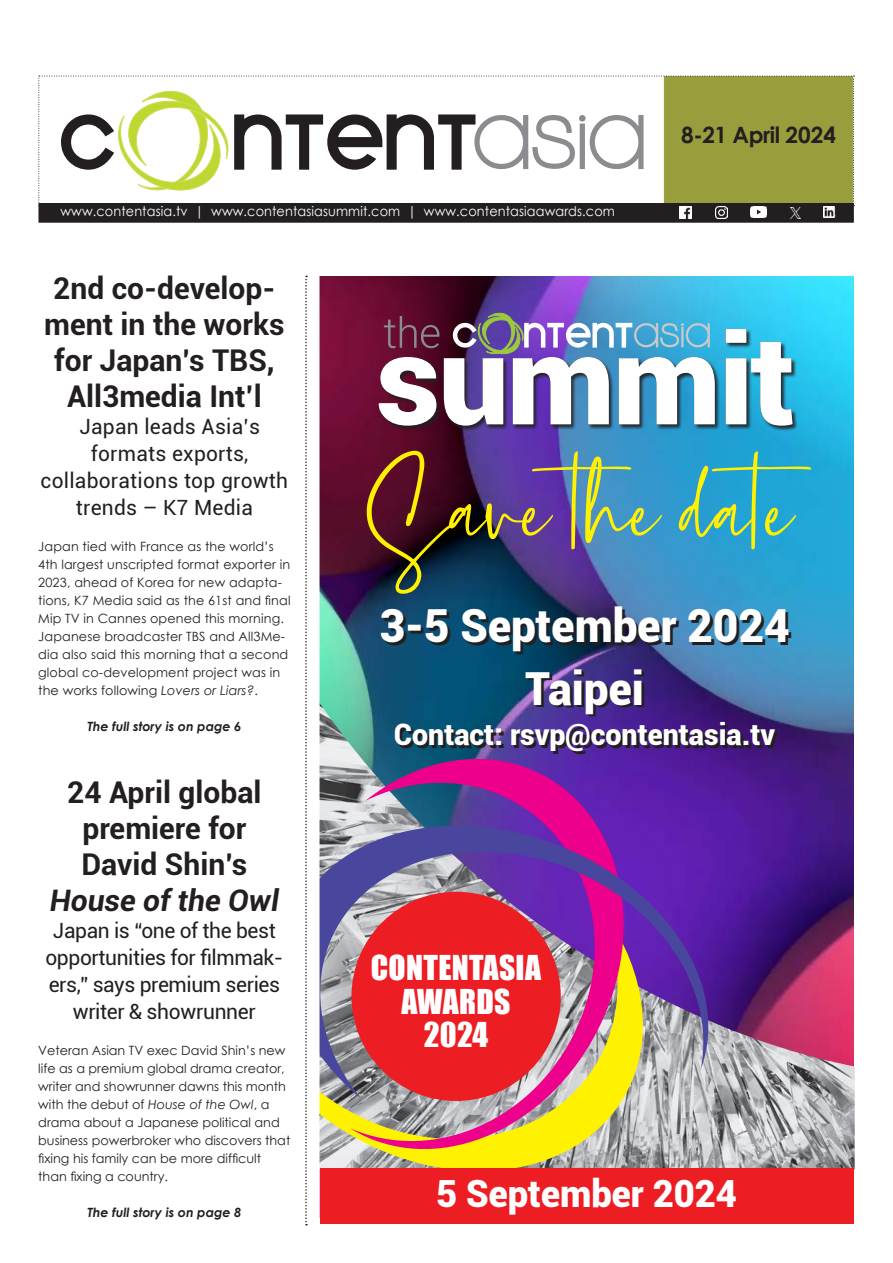
<style>
.page{position:relative;width:893px;height:1263px;background:#fff}
.page>*{position:absolute;margin:0;border:0;box-sizing:border-box;transform-origin:0 0}
.t1{font:158.25px "Crystal Dust";color:#fff101}
.t2{font:900 45.6px/62.2px "Roboto";color:#fff;text-align:center}
.t3{font:900 37.5px "Roboto";color:#fff}
.t4{font:31.5px/33.5px "Impact";letter-spacing:.01em;color:#fff;text-align:center}
.t5{font:700 30px/36px "Roboto";color:#231f20;text-align:center}
.t6{font:italic 700 30px "Roboto";color:#231f20}
.t7{font:900 29.55px "Roboto";color:#fff}
.t8{font:700 22.5px "Century Gothic";letter-spacing:-.02em;color:#231f20}
.t9{font:21px/27px "Roboto";letter-spacing:-.015em;color:#231f20;text-align:center}
.t10{font:21px/27px "Roboto";letter-spacing:.01em;color:#231f20;text-align:center}
.t11{font:13.5px "Century Gothic";letter-spacing:.01em;color:#fff;scale:.95 1}
.t12{font:12.75px/18px "Century Gothic";letter-spacing:.01em;color:#231f20}
.t13{font:italic 700 12.75px "Century Gothic";color:#231f20}
.s1{font-style:italic}
</style>
<div class="page">
<div style="left:39px;top:204px;width:814px;height:18px;background:#231f20"></div>
<div style="left:38px;top:203px;width:816px;height:20px;border:2px solid #231f20"></div>
<svg style="left:38px;top:76px;width:816px;height:142px"></svg>
<img style="left:320px;top:276px;width:533px;height:408px">
<img style="left:320px;top:684px;width:535px;height:485px">
<svg style="left:350px;top:747px;width:298px;height:422px;background:#a97c7c"></svg>
<svg style="left:320px;top:804px;width:403px;height:294px;background:#8d619f"></svg>
<div style="left:351px;top:892px;width:210px;height:209px;background:#ed1d24;border-radius:50%"></div>
<div style="left:320px;top:1169px;width:533px;height:55px;background:#ed1d24"></div>
<div style="left:378px;top:329px;width:420px;height:102px;background:#231f20;opacity:.9"></div>
<img style="left:378px;top:312px;width:415px;height:114px">
<svg style="left:305px;top:275px;width:15px;height:951px"></svg>
<svg style="left:305px;top:276px;width:2px;height:949px"></svg>
<p class="t11" style="left:60px;top:203px;width:585px">www.contentasia.tv | www.contentasiasummit.com | www.contentasiaawards.com</p>
<h3 class="t8" style="left:681px;top:121px;width:156px">8-21 April 2024</h3>
<h3 class="t5" style="left:44px;top:269px;width:242px">2nd co-develop&shy;ment in the works for Japan’s TBS,<br>All3media Int’l</h3>
<h3 class="t10" style="left:41px;top:412px;width:249px">Japan leads Asia’s formats exports, collaborations top growth trends – K7 Media</h3>
<p class="t12" style="left:38px;top:537px;width:254px">Japan tied with France as the world’s 4th largest unscripted format exporter in 2023, ahead of Korea for new adapta&shy;tions, K7 Media said as the 61st and final Mip TV in Cannes opened this morning.<br>Japanese broadcaster TBS and All3Me&shy;dia also said this morning that a second global co-development project was in the works following <span class="s1">Lovers or Liars?</span>.</p>
<p class="t13" style="left:87px;top:718px;width:156px">The full story is on page 6</p>
<h3 class="t5" style="left:67px;top:773px;width:196px">24 April global premiere for<br>David Shin’s</h3>
<h3 class="t6" style="left:50px;top:879px;width:231px">House of the Owl</h3>
<h3 class="t9" style="left:45px;top:916px;width:239px">Japan is “one of the best opportunities for filmmak&shy;ers,” says premium series writer &amp; showrunner</h3>
<p class="t12" style="left:38px;top:1041px;width:254px">Veteran Asian TV exec David Shin’s new life as a premium global drama creator, writer and showrunner dawns this month with the debut of <span class="s1">House of the Owl</span>, a drama about a Japanese political and business powerbroker who discovers that fixing his family can be more difficult than fixing a country.</p>
<p class="t13" style="left:87px;top:1204px;width:156px">The full story is on page 8</p>
<h1 class="t1" style="left:366px;top:453px;width:487px">Save the date</h1>
<h2 class="t2" style="left:379px;top:593px;width:412px">3-5 September 2024<br>Taipei</h2>
<h3 class="t7" style="left:394px;top:714px;width:383px">Contact: rsvp@contentasia.tv</h3>
<h3 class="t4" style="left:371px;top:950px;width:172px">CONTENTASIA<br>AWARDS<br>2024</h3>
<h3 class="t3" style="left:436px;top:1167px;width:302px">5 September 2024</h3>
</div>
